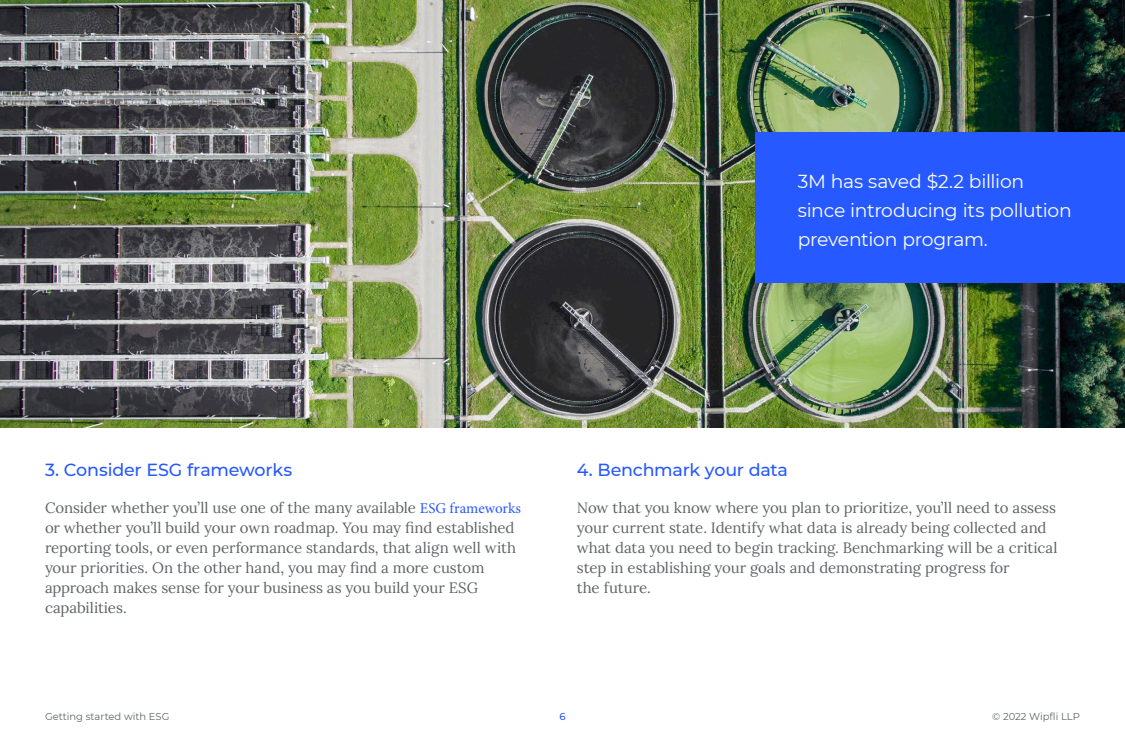
<style>
.page{position:relative;width:1125px;height:750px;background:#fff}
.page>*{position:absolute;margin:0;border:0;box-sizing:border-box;transform-origin:0 0}
.Body_Copy{font:18.75px/29px "Montserrat";letter-spacing:-.015em;color:#fff}
.Body_Copy-2{font:500 17.5px "Montserrat";letter-spacing:-.01em;color:#2659ff}
.t1{font:15px/20px "Lora";letter-spacing:-.005em;color:#606468}
.t2{font:10px "Montserrat";color:#606468}
.t3{font:500 10px "Montserrat";color:#2659ff}
.s1{font-family:"Minion Pro";color:#2659ff}
</style>
<div class="page">
<img style="left:0;top:0;width:1125px;height:428px">
<div style="left:755px;top:132px;width:370px;height:151px;background:#2659ff"></div>
<p class="Body_Copy" style="left:798px;top:166px;width:276px">3M has saved $2.2 billion since introducing its pollution prevention program.</p>
<p class="Body_Copy-2" style="left:45px;top:457px;width:249px">3. Consider ESG frameworks</p>
<p class="t1" style="left:45px;top:497px;width:478px">Consider whether you’ll use one of the many available <span class="s1">ESG frameworks </span>or whether you’ll build your own roadmap. You may find established reporting tools, or even performance standards, that align well with your priorities. On the other hand, you may find a more custom approach makes sense for your business as you build your ESG capabilities.</p>
<p class="Body_Copy-2" style="left:577px;top:457px;width:213px">4. Benchmark your data</p>
<p class="t1" style="left:577px;top:497px;width:482px">Now that you know where you plan to prioritize, you’ll need to assess your current state. Identify what data is already being collected and what data you need to begin tracking. Benchmarking will be a critical step in establishing your goals and demonstrating progress for<br>the future.</p>
<p class="t2" style="left:45px;top:709px;width:126px">Getting started with ESG</p>
<p class="t3" style="left:559px;top:709px;width:8px">6</p>
<p class="t2" style="left:992px;top:709px;width:89px">© 2022 Wipfli LLP</p>
</div>
